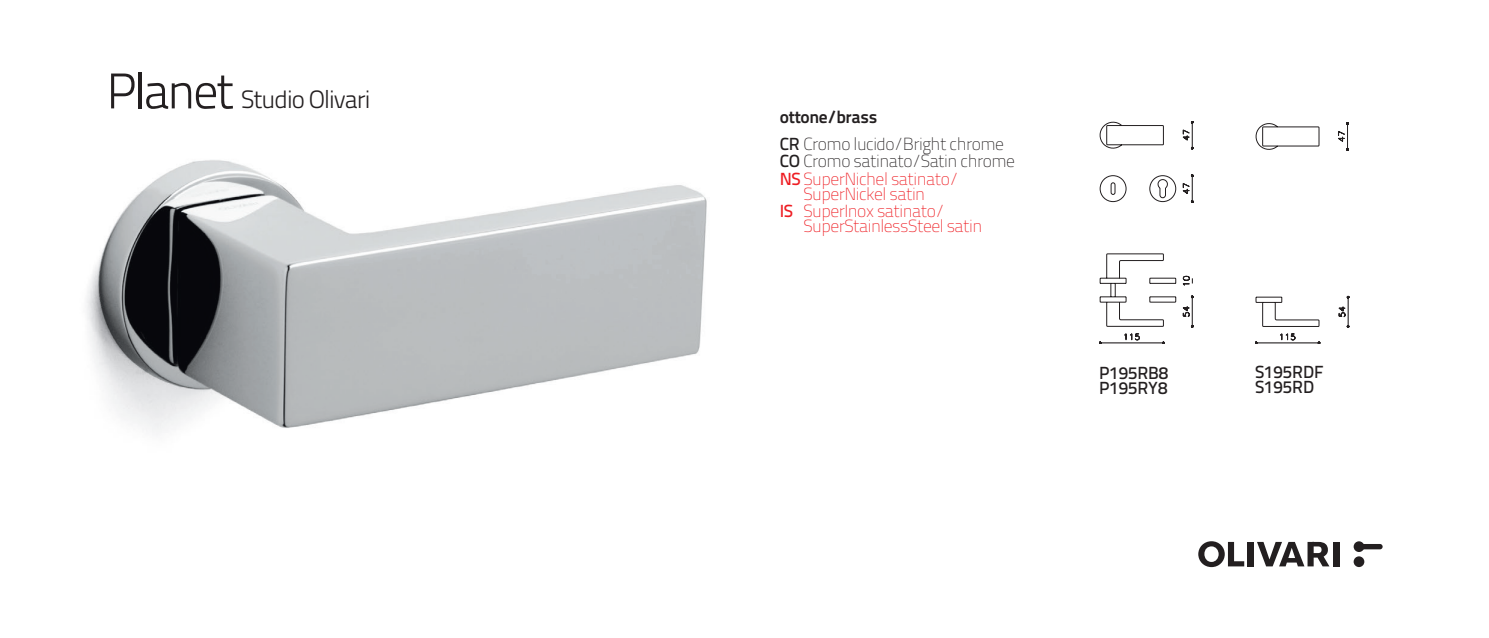
<style>
.page{position:relative;width:1489px;height:638px;background:#fff}
.page>*{position:absolute;margin:0;border:0;box-sizing:border-box;transform-origin:0 0}
._01_piccolo{font:300 25px "Titillium Text 22 L";letter-spacing:-.04em;color:#231f20}
.codici_super{font:17.5px "Titillium Text 25 L 1 wt";letter-spacing:-.03em;color:#ee1d23}
.codici{font:17.5px "Titillium Text 25 L 1 wt";letter-spacing:-.03em;color:#231f20}
.codici_maggiorati{font:17.5px "Titillium Text 25 L 600 wt";color:#231f20}
.codici_super-2{font:17.5px "Titillium Text 25 L 1 wt";letter-spacing:-.03em;color:#231f20}
.Finitura{font:700 17.5px "Titillium Text 22 L";letter-spacing:-.02em;color:#231f20}
.s1{font-size:50px}
.s2{font-family:"Titillium Text 25 L 600 wt"}
</style>
<div class="page">
<img style="left:86px;top:160px;width:621px;height:272px">
<svg style="left:1099px;top:121px;width:94px;height:223px"></svg>
<svg style="left:1255px;top:123px;width:93px;height:221px"></svg>
<svg style="left:1198px;top:541px;width:46px;height:26px"></svg>
<div style="left:1247px;top:542px;width:6px;height:24px;background:#231f20"></div>
<svg style="left:1257px;top:542px;width:72px;height:24px"></svg>
<div style="left:1333px;top:542px;width:6px;height:24px;background:#231f20"></div>
<div style="left:1353px;top:556px;width:11px;height:11px;background:#231f20;border-radius:50%"></div>
<div style="left:1353px;top:541px;width:11px;height:11px;background:#231f20;border-radius:50%"></div>
<svg style="left:1364px;top:544px;width:18px;height:5px"></svg>
<p class="_01_piccolo" style="left:106px;top:81px;width:265px"><span class="s1">Planet</span> Studio Olivari</p>
<p class="Finitura" style="left:780px;top:103px;width:99px">ottone/brass</p>
<p class="codici_super-2" style="left:780px;top:131px;width:226px"><span class="s2">CR</span> Cromo lucido/Bright chrome</p>
<p class="codici" style="left:780px;top:149px;width:237px"><span class="s2">CO</span> Cromo satinato/Satin chrome</p>
<p class="codici_super" style="left:780px;top:166px;width:180px"><span class="s2">NS</span> SuperNichel satinato/</p>
<p class="codici_super" style="left:803px;top:181px;width:123px">SuperNickel satin</p>
<p class="codici_super" style="left:780px;top:199px;width:166px"><span class="s2">IS</span> SuperInox satinato/</p>
<p class="codici_super" style="left:803px;top:214px;width:181px">SuperStainlessSteel satin</p>
<p class="codici_maggiorati" style="left:1098px;top:359px;width:71px">P195RB8</p>
<p class="codici_maggiorati" style="left:1098px;top:374px;width:70px">P195RY8</p>
<p class="codici_maggiorati" style="left:1254px;top:359px;width:70px">S195RDF</p>
<p class="codici_maggiorati" style="left:1254px;top:374px;width:61px">S195RD</p>
</div>
